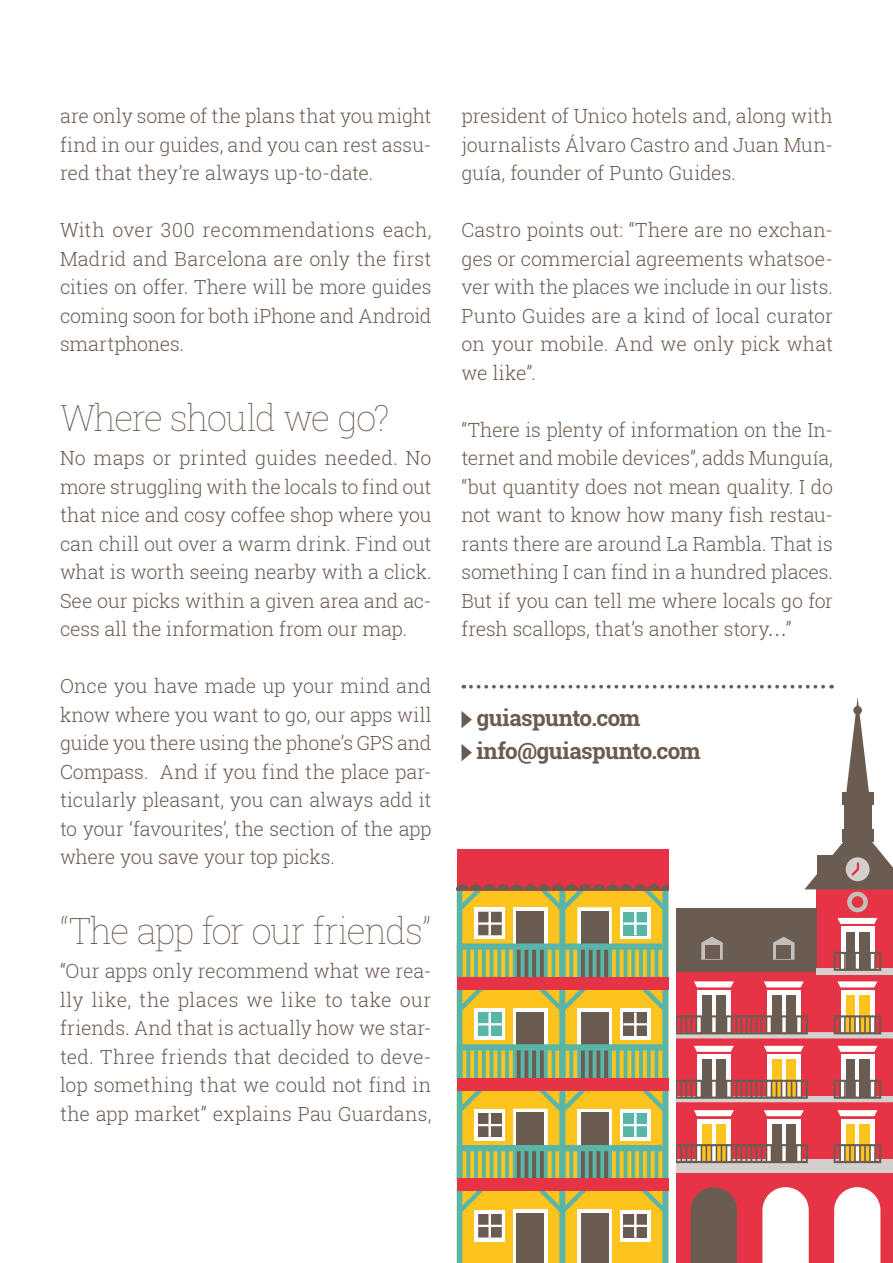
<style>
.page{position:relative;width:893px;height:1263px;background:#fff}
.page>*{position:absolute;margin:0;border:0;box-sizing:border-box;transform-origin:0 0}
.t1{font:100 36px "Roboto Slab";letter-spacing:-.045em;color:#6b5c52}
.t2{font:700 22.5px/33px "Roboto Slab";letter-spacing:-.025em;color:#6b5c52}
.t3{font:300 19.5px/28.5px "Roboto Slab";letter-spacing:-.01em;color:#6b5c52;text-align:justify}
.s1{font-family:"Helvetica Neue"}
</style>
<div class="page">
<svg style="left:846px;top:697px;width:23px;height:96px"></svg>
<div style="left:842px;top:793px;width:31px;height:12px;background:#6b5c52"></div>
<div style="left:844px;top:794px;width:27px;height:37px;background:#6b5c52"></div>
<svg style="left:457px;top:824px;width:436px;height:439px"></svg>
<svg style="left:471px;top:685px;width:361px;height:4px"></svg>
<svg style="left:461px;top:711px;width:11px;height:17px"></svg>
<svg style="left:461px;top:744px;width:11px;height:17px"></svg>
<p class="t3" style="left:60px;top:102px;width:373px">are only some of the plans that you might find in our guides, and you can rest assu&shy;red that they’re always up-to-date.</p>
<p class="t3" style="left:60px;top:216px;width:373px">With over 300 recommendations each, Madrid and Barcelona are only the first cities on offer. There will be more guides coming soon for both iPhone and Android smartphones.</p>
<h1 class="t1" style="left:60px;top:397px;width:331px">Where should we go?</h1>
<p class="t3" style="left:60px;top:444px;width:373px">No maps or printed guides needed. No more struggling with the locals to find out that nice and cosy coffee shop where you can chill out over a warm drink. Find out what is worth seeing nearby with a click.<br>See our picks within a given area and ac&shy;cess all the information from our map.</p>
<p class="t3" style="left:60px;top:672px;width:373px">Once you have made up your mind and know where you want to go, our apps will guide you there using the phone’s GPS and Compass. And if you find the place par&shy;ticularly pleasant, you can always add it to your ‘favourites’, the section of the app where you save your top picks.</p>
<h1 class="t1" style="left:60px;top:910px;width:372px">“The app for our friends”</h1>
<p class="t3" style="left:60px;top:957px;width:373px">“Our apps only recommend what we rea&shy;lly like, the places we like to take our friends. And that is actually how we star&shy;ted. Three friends that decided to deve&shy;lop something that we could not find in the app market” explains Pau Guardans,</p>
<p class="t3" style="left:461px;top:102px;width:373px">president of Unico hotels and, along with journalists Álvaro Castro and Juan Mun&shy;guía, founder of Punto Guides.</p>
<p class="t3" style="left:461px;top:216px;width:373px">Castro points out: “There are no exchan&shy;ges or commercial agreements whatsoe&shy;ver with the places we include in our lists.<br>Punto Guides are a kind of local curator on your mobile. And we only pick what we like”.</p>
<p class="t3" style="left:461px;top:416px;width:373px">“There is plenty of information on the In&shy;ternet and mobile devices”, adds Munguía, “but quantity does not mean quality. I do not want to know how many fish restau&shy;rants there are around La Rambla. That is something I can find in a hundred places.<br>But if you can tell me where locals go for fresh scallops, that’s another story<span class="s1">…</span>”</p>
<p class="t2" style="left:476px;top:701px;width:226px">guiaspunto.com info@guiaspunto.com</p>
</div>
